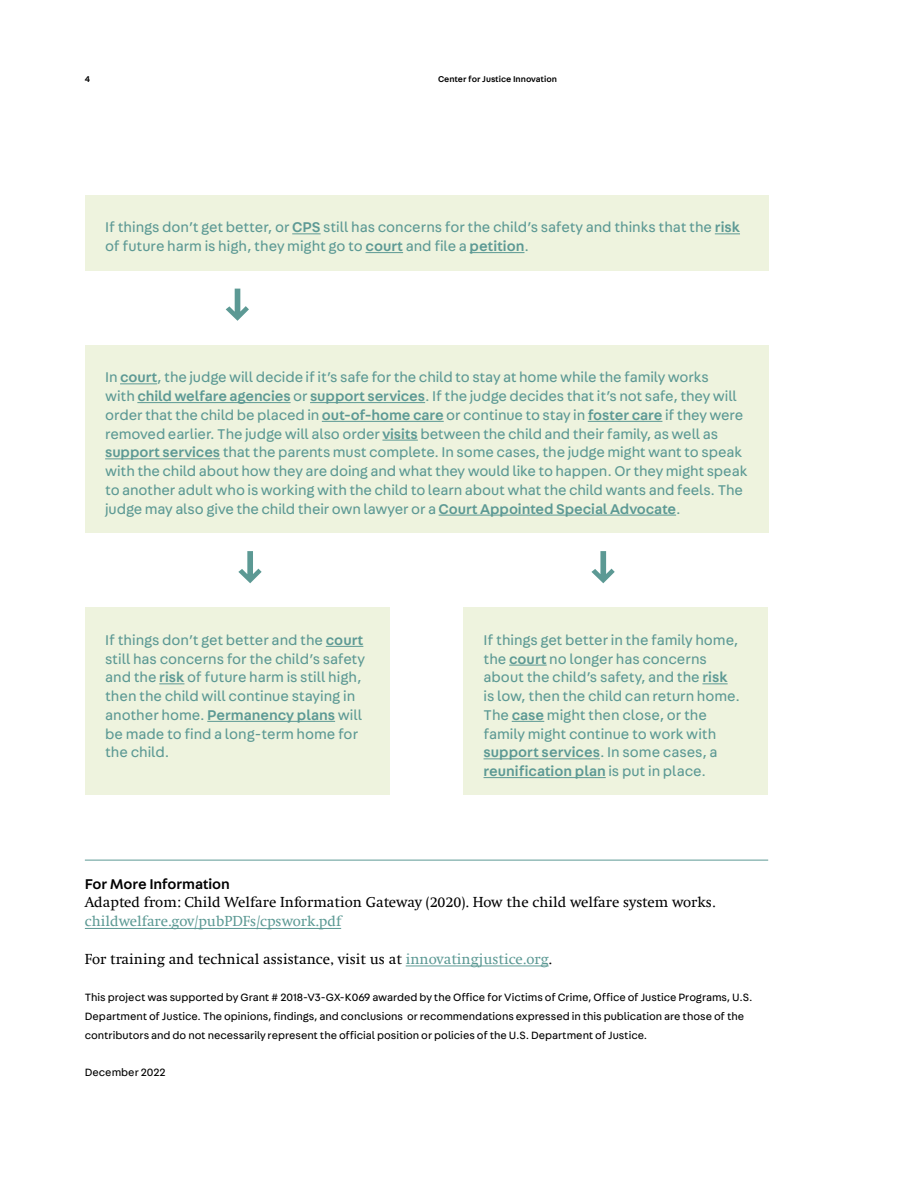
<style>
.page{position:relative;width:918px;height:1188px;background:#fff}
.page>*{position:absolute;margin:0;border:0;box-sizing:border-box;transform-origin:0 0}
.t1{font:15px/18.8px "Fabriga";letter-spacing:-.005em;color:#5c9994}
.t2{font:15px "Swift";color:#000}
.t3{font:15px "Swift";color:#5c9994}
.t4{font:500 15px "Fabriga";letter-spacing:-.005em;color:#000}
.t5{font:11.25px/18.8px "Fabriga";color:#000}
.t6{font:500 9px "Fabriga";color:#000}
.s1{font-weight:500}
.s2{color:#5c9994}
</style>
<div class="page">
<div style="left:85px;top:607px;width:305px;height:188px;background:#eef3de"></div>
<hr style="left:326px;top:646px;width:37px;height:1px;background:#5c9994">
<svg style="left:159px;top:683px;width:25px;height:1px"></svg>
<hr style="left:207px;top:721px;width:128px;height:1px;background:#5c9994">
<svg style="left:226px;top:289px;width:23px;height:32px"></svg>
<div style="left:463px;top:607px;width:305px;height:188px;background:#eef3de"></div>
<hr style="left:509px;top:665px;width:38px;height:1px;background:#5c9994">
<svg style="left:702px;top:683px;width:26px;height:1px"></svg>
<hr style="left:512px;top:721px;width:32px;height:1px;background:#5c9994">
<hr style="left:484px;top:758px;width:116px;height:1px;background:#5c9994">
<hr style="left:484px;top:777px;width:122px;height:1px;background:#5c9994">
<div style="left:85px;top:345px;width:683px;height:187px;background:#eef3de"></div>
<hr style="left:120px;top:383px;width:37px;height:1px;background:#5c9994">
<hr style="left:137px;top:402px;width:154px;height:1px;background:#5c9994">
<hr style="left:310px;top:402px;width:115px;height:1px;background:#5c9994">
<hr style="left:322px;top:421px;width:122px;height:1px;background:#5c9994">
<hr style="left:588px;top:421px;width:74px;height:1px;background:#5c9994">
<hr style="left:382px;top:440px;width:36px;height:1px;background:#5c9994">
<hr style="left:105px;top:458px;width:115px;height:1px;background:#5c9994">
<hr style="left:439px;top:515px;width:237px;height:1px;background:#5c9994">
<svg style="left:238px;top:551px;width:24px;height:32px"></svg>
<svg style="left:591px;top:551px;width:24px;height:32px"></svg>
<hr style="left:85px;top:860px;width:683px;height:1px;background:#5c9994">
<hr style="left:85px;top:928px;width:256px;height:1px;background:#5c9994">
<hr style="left:406px;top:966px;width:143px;height:1px;background:#5c9994">
<div style="left:85px;top:195px;width:683px;height:75px;background:#eef3de"></div>
<svg style="left:292px;top:233px;width:29px;height:1px"></svg>
<svg style="left:715px;top:233px;width:25px;height:1px"></svg>
<hr style="left:366px;top:252px;width:37px;height:1px;background:#5c9994">
<hr style="left:470px;top:252px;width:54px;height:1px;background:#5c9994">
<p class="t6" style="left:85px;top:73px;width:7px">4</p>
<p class="t6" style="left:438px;top:73px;width:120px">Center for Justice Innovation</p>
<p class="t1" style="left:105px;top:217px;width:636px">If things don’t get better, or <span class="s1">CPS</span> still has concerns for the child’s safety and thinks that the <span class="s1">risk </span>of future harm is high, they might go to <span class="s1">court</span> and file a <span class="s1">petition</span>.</p>
<p class="t1" style="left:105px;top:367px;width:644px">In <span class="s1">court</span>, the judge will decide if it’s safe for the child to stay at home while the family works<br>with <span class="s1">child welfare agencies</span> or <span class="s1">support services</span>. If the judge decides that it’s not safe, they will order that the child be placed in <span class="s1">out-of-home care</span> or continue to stay in <span class="s1">foster care</span> if they were removed earlier. The judge will also order <span class="s1">visits</span> between the child and their family, as well as <span class="s1">support services</span> that the parents must complete. In some cases, the judge might want to speak with the child about how they are doing and what they would like to happen. Or they might speak to another adult who is working with the child to learn about what the child wants and feels. The judge may also give the child their own lawyer or a <span class="s1">Court Appointed Special Advocate</span>.</p>
<p class="t1" style="left:105px;top:630px;width:261px">If things don’t get better and the <span class="s1">court </span>still has concerns for the child’s safety and the <span class="s1">risk</span> of future harm is still high, then the child will continue staying in another home. <span class="s1">Permanency plans</span> will be made to find a long-term home for the child.</p>
<p class="t1" style="left:484px;top:630px;width:258px">If things get better in the family home, the <span class="s1">court</span> no longer has concerns about the child’s safety, and the <span class="s1">risk </span>is low, then the child can return home.<br>The <span class="s1">case</span> might then close, or the family might continue to work with <span class="s1">support services</span>. In some cases, a <span class="s1">reunification plan</span> is put in place.</p>
<p class="t4" style="left:85px;top:873px;width:147px">For More Information</p>
<p class="t2" style="left:85px;top:894px;width:632px">Adapted from: Child Welfare Information Gateway (2020). How the child welfare system works.</p>
<p class="t3" style="left:85px;top:913px;width:258px">childwelfare.gov/pubPDFs/cpswork.pdf</p>
<p class="t2" style="left:85px;top:951px;width:469px">For training and technical assistance, visit us at <span class="s2">innovatingjustice.org</span>.</p>
<p class="t5" style="left:85px;top:988px;width:669px">This project was supported by Grant # 2018-V3-GX-K069 awarded by the Office for Victims of Crime, Office of Justice Programs, U.S.<br>Department of Justice. The opinions, findings, and conclusions or recommendations expressed in this publication are those of the contributors and do not necessarily represent the official position or policies of the U.S. Department of Justice.</p>
<p class="t5" style="left:85px;top:1063px;width:82px">December 2022</p>
</div>
